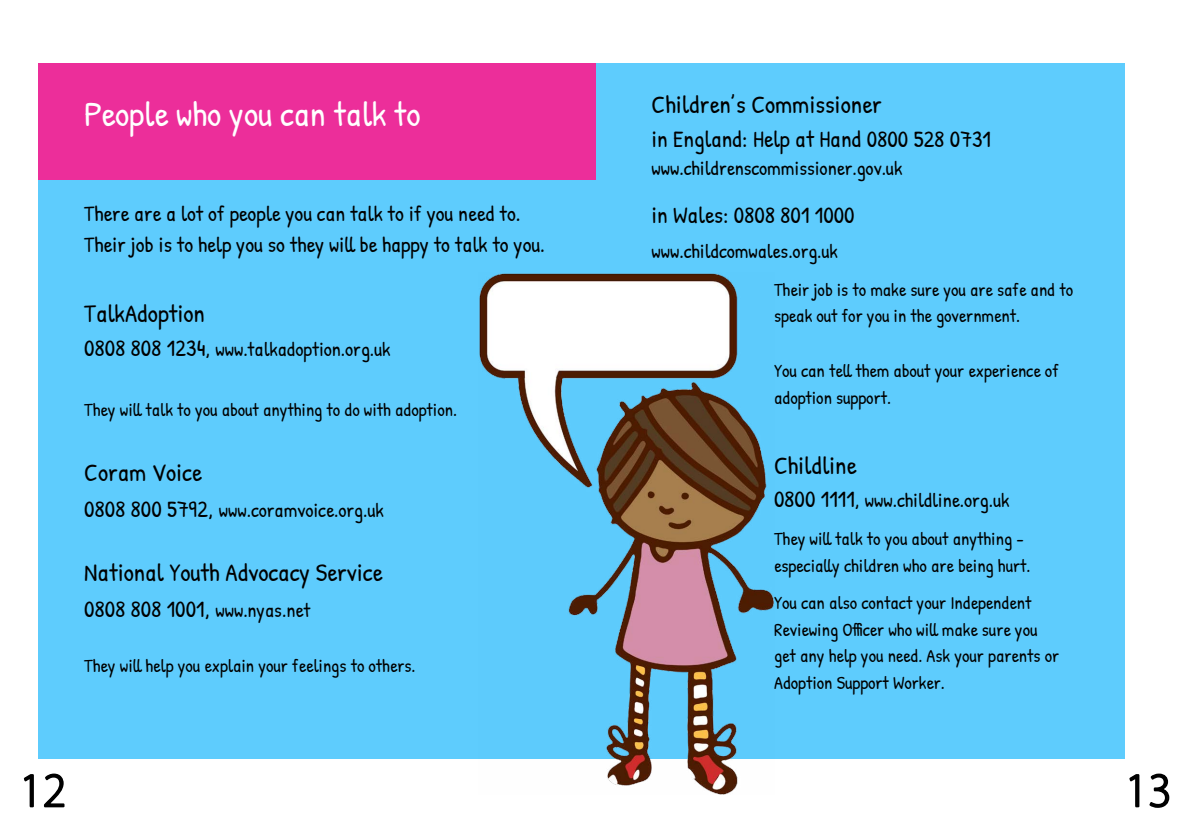
<style>
.page{position:relative;width:1191px;height:840px;background:#fff}
.page>*{position:absolute;margin:0;border:0;box-sizing:border-box;transform-origin:0 0}
.t1{font:300 48px "Myriad Pro";color:#000}
.t2{font:42px "Patrick Hand";color:#fff}
.t3{font:30px "Patrick Hand";color:#000}
.t4{font:28px "Patrick Hand";color:#000}
.t5{font:26px/31.2px "Patrick Hand";color:#000}
.t6{font:24px "Patrick Hand";color:#000}
.t7{font:22px/26.4px "Patrick Hand";color:#000}
.s1{font-size:28px}
.s2{font-size:30px}
</style>
<div class="page">
<svg style="left:23px;top:774px;width:11px;height:33px"></svg>
<svg style="left:43px;top:773px;width:22px;height:34px"></svg>
<svg style="left:1129px;top:774px;width:11px;height:33px"></svg>
<svg style="left:1149px;top:773px;width:21px;height:35px"></svg>
<div style="left:38px;top:63px;width:1086px;height:695px;background:#5eccfd"></div>
<div style="left:38px;top:63px;width:557px;height:117px;background:#ec2e9a"></div>
<img style="left:479px;top:273px;width:295px;height:521px">
<h2 class="t2" style="left:84px;top:95px;width:338px">People who you can talk to</h2>
<p class="t5" style="left:84px;top:199px;width:462px">There are a lot of people you can talk to if you need to.<br>Their job is to help you so they will be happy to talk to you.</p>
<h3 class="t3" style="left:84px;top:299px;width:122px">TalkAdoption</h3>
<p class="t6" style="left:84px;top:338px;width:308px"><span class="s1">0808 808 1234,</span> www.talkadoption.org.uk</p>
<p class="t7" style="left:84px;top:397px;width:374px">They will talk to you about anything to do with adoption.</p>
<h3 class="t3" style="left:84px;top:458px;width:119px">Coram Voice</h3>
<p class="t6" style="left:84px;top:498px;width:301px"><span class="s1">0808 800 5792</span><span class="s2">,</span> www.coramvoice.org.uk</p>
<h3 class="t3" style="left:84px;top:558px;width:300px">National Youth Advocacy Service</h3>
<p class="t6" style="left:84px;top:599px;width:227px"><span class="s1">0808 808 1001</span><span class="s2">,</span> www.nyas.net</p>
<p class="t7" style="left:84px;top:653px;width:332px">They will help you explain your feelings to others.</p>
<h3 class="t3" style="left:651px;top:91px;width:231px">Children’s Commissioner</h3>
<p class="t4" style="left:651px;top:126px;width:341px">in England: Help at Hand 0800 528 0731</p>
<p class="t6" style="left:651px;top:157px;width:252px">www.childrenscommissioner.gov.uk</p>
<p class="t4" style="left:651px;top:202px;width:205px">in Wales: 0808 801 1000</p>
<p class="t6" style="left:651px;top:240px;width:188px">www.childcomwales.org.uk</p>
<p class="t7" style="left:774px;top:277px;width:300px">Their job is to make sure you are safe and to speak out for you in the government.</p>
<p class="t7" style="left:774px;top:358px;width:286px">You can tell them about your experience of adoption support.</p>
<h3 class="t3" style="left:774px;top:451px;width:84px">Childline</h3>
<p class="t6" style="left:774px;top:489px;width:237px"><span class="s1">0800 1111,</span> www.childline.org.uk</p>
<p class="t7" style="left:774px;top:526px;width:258px">They will talk to you about anything - especially children who are being hurt.</p>
<p class="t7" style="left:774px;top:590px;width:286px">You can also contact your Independent Reviewing Officer who will make sure you get any help you need. Ask your parents or Adoption Support Worker.</p>
<h1 class="t1" style="left:19px;top:763px;width:48px">12</h1>
<h1 class="t1" style="left:1124px;top:763px;width:48px">13</h1>
</div>
